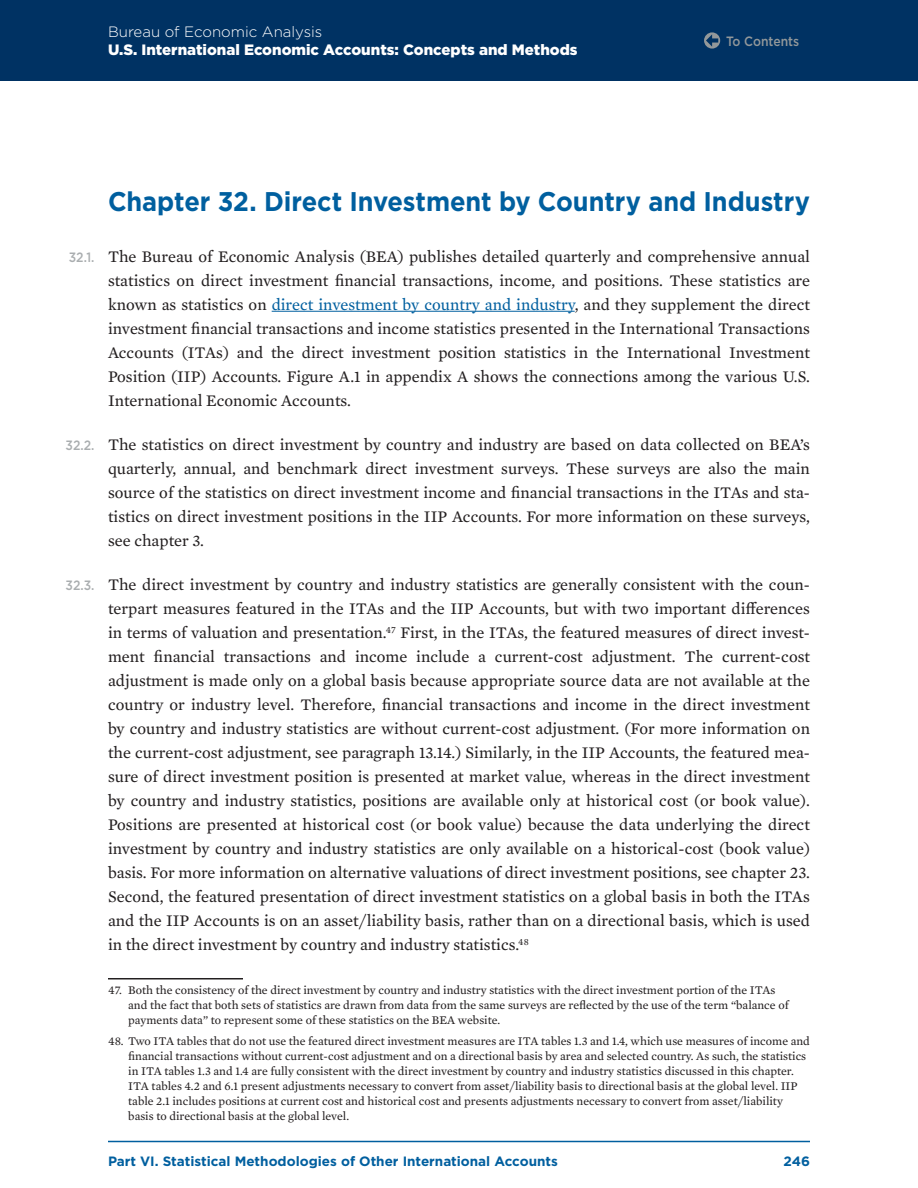
<style>
.page{position:relative;width:918px;height:1188px;background:#fff}
.page>*{position:absolute;margin:0;border:0;box-sizing:border-box;transform-origin:0 0}
.H2___Chapter{font:700 27px "Gotham";letter-spacing:-.005em;color:#005f9f;scale:.94 1}
.t1{font:16.5px/24px "Mercury Text G2";color:#231f20;text-align:justify}
.t2{font:900 15px "Gotham";color:#fff}
.t3{font:300 15px "Gotham";color:#fff}
.t4{font:700 13.5px "Gotham";color:#005f9f}
.t5{font:500 13.5px "Gotham";color:#93989a;scale:.9 1}
.f__Footnote_Text{font:12px/15px "Mercury Text G2";color:#231f20}
.s1{font-family:"Gotham";font-weight:500;font-size:13.5px;color:#aaaeb0}
.s2{color:#005f9f}
</style>
<div class="page">
<div style="left:0;top:0;width:918px;height:81px;background:#003263"></div>
<hr style="left:108px;top:1141px;width:702px;height:1px;background:#005f9f">
<hr style="left:272px;top:311px;width:303px;height:1px;background:#005f9f">
<hr style="left:108px;top:978px;width:135px;height:1px;background:#231f20">
<svg style="left:704px;top:32px;width:16px;height:17px"></svg>
<svg style="left:706px;top:34px;width:12px;height:13px"></svg>
<p class="t3" style="left:108px;top:23px;width:216px">Bureau of Economic Analysis</p>
<p class="t2" style="left:108px;top:40px;width:471px">U.S. International Economic Accounts: Concepts and Methods</p>
<p class="t5" style="left:726px;top:32px;width:83px">To Contents</p>
<p class="H2___Chapter" style="left:108px;top:183px;width:748px">Chapter 32. Direct Investment by Country and Industry</p>
<p class="t1" style="left:108px;top:243px;width:704px;text-indent:-39px"><span class="s1">32.1.</span> The Bureau of Economic Analysis (BEA) publishes detailed quarterly and comprehensive annual statistics on direct investment financial transactions, income, and positions. These statistics are known as statistics on <span class="s2">direct investment by country and industry</span>, and they supplement the direct investment financial transactions and income statistics presented in the International Transactions Accounts (ITAs) and the direct investment position statistics in the International Investment Position (IIP) Accounts. Figure A.1 in appendix A shows the connections among the various U.S.<br>International Economic Accounts.</p>
<p class="t1" style="left:108px;top:432px;width:704px;text-indent:-42px"><span class="s1">32.2.</span> The statistics on direct investment by country and industry are based on data collected on BEA’s quarterly, annual, and benchmark direct investment surveys. These surveys are also the main source of the statistics on direct investment income and financial transactions in the ITAs and sta&shy;tistics on direct investment positions in the IIP Accounts. For more information on these surveys, see chapter 3.</p>
<p class="t1" style="left:108px;top:572px;width:704px;text-indent:-43px"><span class="s1">32.3.</span> The direct investment by country and industry statistics are generally consistent with the coun&shy;terpart measures featured in the ITAs and the IIP Accounts, but with two important differences in terms of valuation and presentation.<sup>47</sup> First, in the ITAs, the featured measures of direct invest&shy;ment financial transactions and income include a current-cost adjustment. The current-cost adjustment is made only on a global basis because appropriate source data are not available at the country or industry level. Therefore, financial transactions and income in the direct investment by country and industry statistics are without current-cost adjustment. (For more information on the current-cost adjustment, see paragraph 13.14.) Similarly, in the IIP Accounts, the featured mea&shy;sure of direct investment position is presented at market value, whereas in the direct investment by country and industry statistics, positions are available only at historical cost (or book value).<br>Positions are presented at historical cost (or book value) because the data underlying the direct investment by country and industry statistics are only available on a historical-cost (book value) basis. For more information on alternative valuations of direct investment positions, see chapter 23.<br>Second, the featured presentation of direct investment statistics on a global basis in both the ITAs and the IIP Accounts is on an asset/liability basis, rather than on a directional basis, which is used in the direct investment by country and industry statistics.<sup>48</sup></p>
<p class="f__Footnote_Text" style="left:128px;top:982px;width:662px;text-indent:-20px">47. Both the consistency of the direct investment by country and industry statistics with the direct investment portion of the ITAs and the fact that both sets of statistics are drawn from data from the same surveys are reflected by the use of the term “balance of payments data” to represent some of these statistics on the BEA website.</p>
<p class="f__Footnote_Text" style="left:128px;top:1033px;width:683px;text-indent:-20px">48. Two ITA tables that do not use the featured direct investment measures are ITA tables 1.3 and 1.4, which use measures of income and financial transactions without current-cost adjustment and on a directional basis by area and selected country. As such, the statistics in ITA tables 1.3 and 1.4 are fully consistent with the direct investment by country and industry statistics discussed in this chapter.<br>ITA tables 4.2 and 6.1 present adjustments necessary to convert from asset/liability basis to directional basis at the global level. IIP table 2.1 includes positions at current cost and historical cost and presents adjustments necessary to convert from asset/liability basis to directional basis at the global level.</p>
<p class="t4" style="left:108px;top:1153px;width:451px">Part VI. Statistical Methodologies of Other International Accounts</p>
<p class="t4" style="left:784px;top:1153px;width:28px">246</p>
</div>
